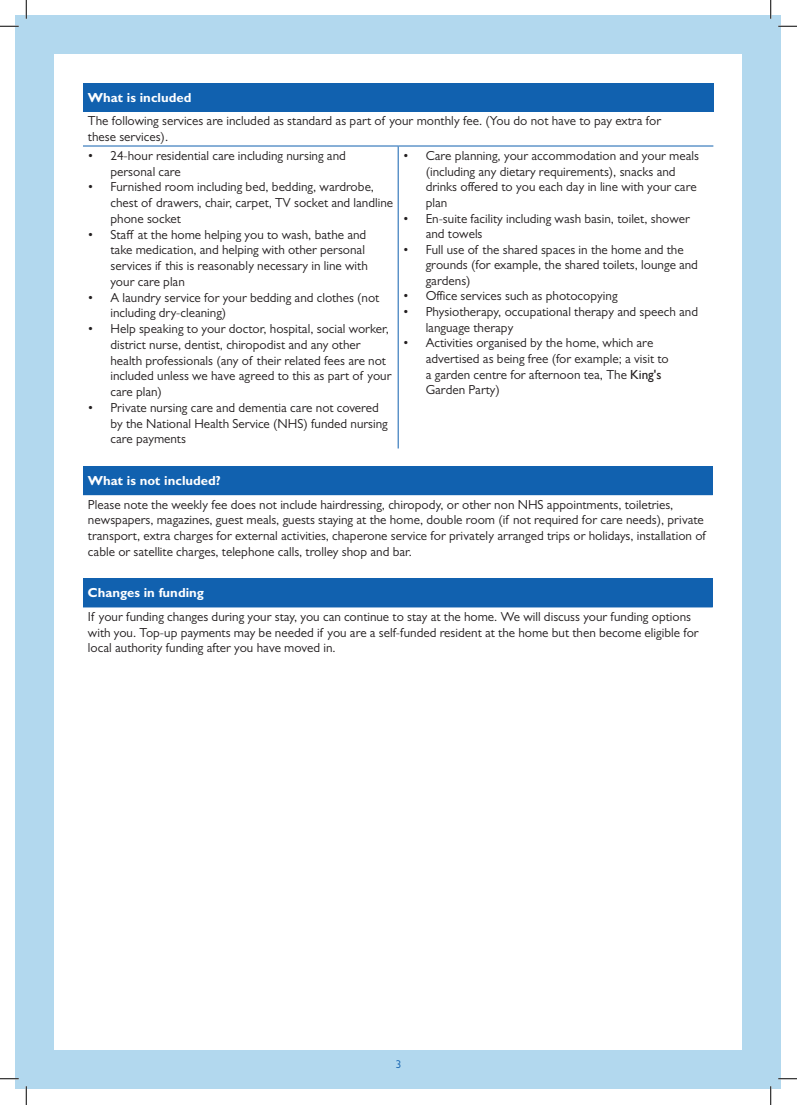
<style>
.page{position:relative;width:797px;height:1105px;background:#fff}
.page>*{position:absolute;margin:0;border:0;box-sizing:border-box;transform-origin:0 0}
.t1{font:13.12px/15.8px "Gill Sans MT Pro";color:#231f20}
.t2{font:700 13.12px "Gill Sans MT Pro";color:#fff}
.t3{font:11.25px "Gill Sans MT Pro";color:#1161af}
.s1{font-family:"Gill Sans"}
</style>
<div class="page">
<div style="left:16px;top:16px;width:765px;height:1073px;background:#b2d8ee"></div>
<div style="left:55px;top:55px;width:687px;height:995px;background:#fff"></div>
<div style="left:83px;top:83px;width:630px;height:28px;background:#1161af"></div>
<hr style="left:83px;top:111px;width:315px;height:1px;background:#1161af">
<hr style="left:398px;top:111px;width:315px;height:1px;background:#1161af">
<hr style="left:83px;top:146px;width:315px;height:1px;background:#1161af">
<hr style="left:398px;top:146px;width:315px;height:1px;background:#1161af">
<hr style="left:398px;top:146px;width:1px;height:302px;background:#1161af">
<div style="left:83px;top:466px;width:629px;height:29px;background:#1161af"></div>
<div style="left:83px;top:578px;width:629px;height:29px;background:#1161af"></div>
<svg style="left:0;top:25px;width:19px;height:2px"></svg>
<svg style="left:778px;top:25px;width:19px;height:2px"></svg>
<svg style="left:0;top:1078px;width:19px;height:1px"></svg>
<svg style="left:778px;top:1078px;width:19px;height:1px"></svg>
<svg style="left:25px;top:0;width:2px;height:19px"></svg>
<svg style="left:25px;top:1086px;width:2px;height:19px"></svg>
<svg style="left:770px;top:0;width:1px;height:19px"></svg>
<svg style="left:770px;top:1086px;width:1px;height:19px"></svg>
<p class="t2" style="left:88px;top:89px;width:105px">What is included</p>
<p class="t1" style="left:88px;top:113px;width:574px">The following services are included as standard as part of your monthly fee. (You do not have to pay extra for these services).</p>
<p class="t1" style="left:110px;top:148px;width:237px;text-indent:-22px">• 24-hour residential care including nursing and personal care</p>
<p class="t1" style="left:110px;top:179px;width:284px;text-indent:-22px">• Furnished room including bed, bedding, wardrobe, chest of drawers, chair, carpet, TV socket and landline phone socket</p>
<p class="t1" style="left:110px;top:226px;width:259px;text-indent:-22px">• Staff at the home helping you to wash, bathe and take medication, and helping with other personal services if this is reasonably necessary in line with your care plan</p>
<p class="t1" style="left:110px;top:289px;width:270px;text-indent:-22px">• A laundry service for your bedding and clothes (not including dry-cleaning)</p>
<p class="t1" style="left:110px;top:321px;width:282px;text-indent:-22px">• Help speaking to your doctor, hospital, social worker, district nurse, dentist, chiropodist and any other health professionals (any of their related fees are not included unless we have agreed to this as part of your care plan)</p>
<p class="t1" style="left:110px;top:400px;width:279px;text-indent:-22px">• Private nursing care and dementia care not covered by the National Health Service (NHS) funded nursing care payments</p>
<p class="t1" style="left:425px;top:148px;width:275px;text-indent:-22px">• Care planning, your accommodation and your meals (including any dietary requirements), snacks and drinks offered to you each day in line with your care plan</p>
<p class="t1" style="left:425px;top:210px;width:266px;line-height:15.4px;text-indent:-22px">• En-suite facility including wash basin, toilet, shower and towels</p>
<p class="t1" style="left:425px;top:241px;width:274px;text-indent:-22px">• Full use of the shared spaces in the home and the grounds (for example, the shared toilets, lounge and gardens)</p>
<p class="t1" style="left:403px;top:288px;width:216px">• Office services such as photocopying</p>
<p class="t1" style="left:425px;top:304px;width:274px;line-height:15.4px;text-indent:-22px">• Physiotherapy, occupational therapy and speech and language therapy</p>
<p class="t1" style="left:425px;top:335px;width:244px;text-indent:-22px">• Activities organised by the home, which are advertised as being free (for example; a visit to a garden centre for afternoon tea, The <span class="s1">King's </span>Garden Party)</p>
<p class="t2" style="left:88px;top:472px;width:134px">What is not included?</p>
<p class="t1" style="left:88px;top:496px;width:619px">Please note the weekly fee does not include hairdressing, chiropody, or other non NHS appointments, toiletries, newspapers, magazines, guest meals, guests staying at the home, double room (if not required for care needs), private transport, extra charges for external activities, chaperone service for privately arranged trips or holidays, installation of cable or satellite charges, telephone calls, trolley shop and bar.</p>
<p class="t2" style="left:88px;top:585px;width:117px">Changes in funding</p>
<p class="t1" style="left:88px;top:608px;width:612px">If your funding changes during your stay, you can continue to stay at the home. We will discuss your funding options with you. Top-up payments may be needed if you are a self-funded resident at the home but then become eligible for local authority funding after you have moved in.</p>
<p class="t3" style="left:395px;top:1058px;width:7px">3</p>
</div>
